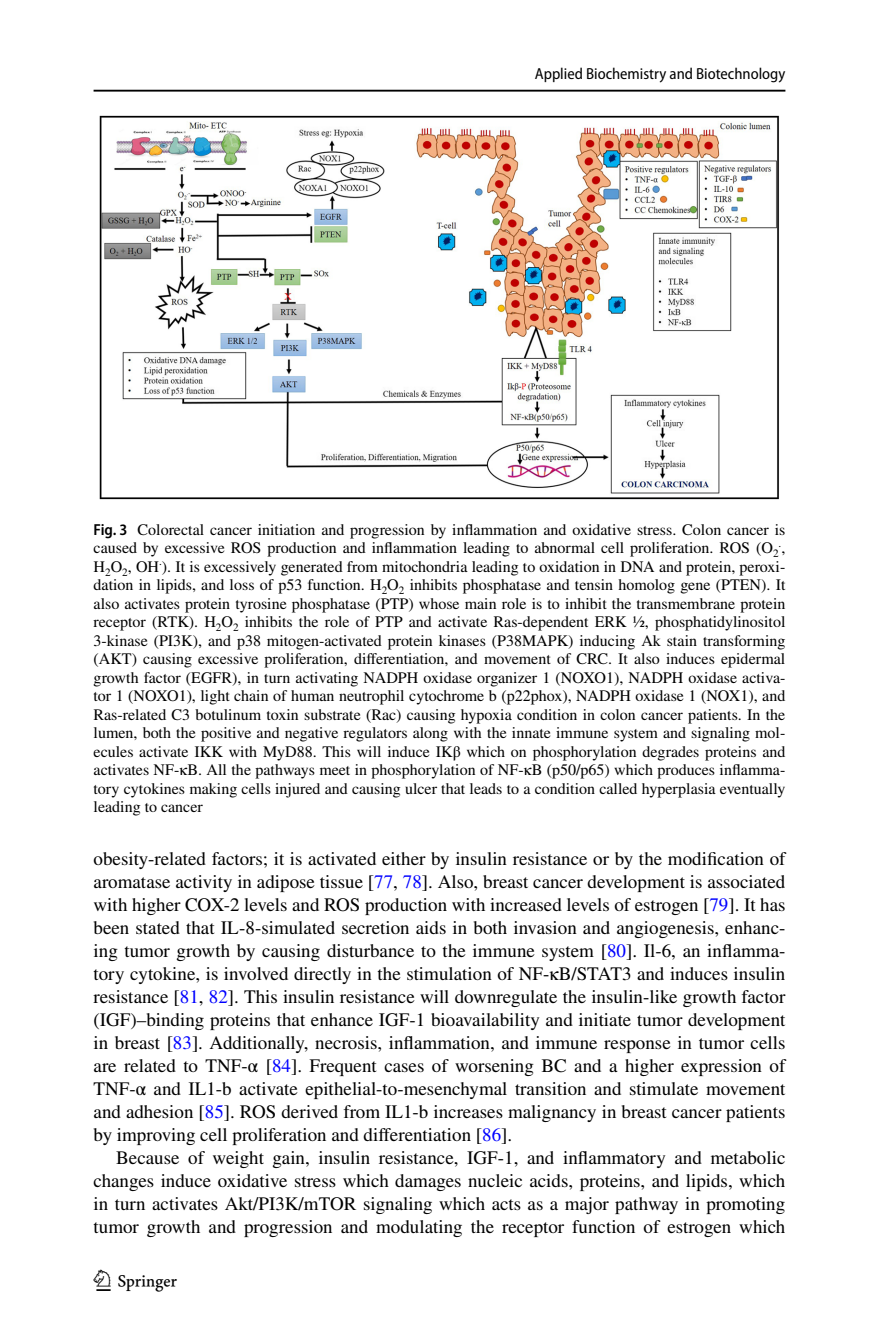
<style>
.page{position:relative;width:879px;height:1333px;background:#fff}
.page>*{position:absolute;margin:0;border:0;box-sizing:border-box;transform-origin:0 0}
.t1{font:30px "Springnew Regular 4";color:#000}
.t2{font:19px/23px "STIX";color:#000;text-align:justify}
.t3{font:16px/18.4px "STIX";color:#000}
.t4{font:semi-condensed 16px "Myriad Pro";color:#000}
.t5{font:11.2px "STIX";color:#000}
.s1{font-family:"Myriad Pro";font-weight:600;font-stretch:semi-condensed}
.s2{font-size:16px}
.s3{color:#00f}
</style>
<div class="page">
<hr style="left:94px;top:90px;width:691px;height:2px;background:#000">
<img style="left:99px;top:116px;width:680px;height:384px">
<p class="t4" style="left:535px;top:65px;width:252px">Applied Biochemistry and Biotechnology</p>
<p class="t3" style="left:94px;top:521px;width:693px"><span class="s1">Fig. 3</span> Colorectal cancer initiation and progression by inflammation and oxidative stress. Colon cancer is caused by excessive ROS production and inflammation leading to abnormal cell proliferation. ROS (O<sub>2</sub></p>
<p class="t5" style="left:778px;top:535px;width:8px">.<span class="s2">,</span></p>
<p class="t3" style="left:94px;top:558px;width:693px;text-align:justify">H<sub>2</sub>O<sub>2</sub>, OH<sup>.</sup>). It is excessively generated from mitochondria leading to oxidation in DNA and protein, peroxi&shy;dation in lipids, and loss of p53 function. H<sub>2</sub>O<sub>2</sub> inhibits phosphatase and tensin homolog gene (PTEN). It also activates protein tyrosine phosphatase (PTP) whose main role is to inhibit the transmembrane protein receptor (RTK). H<sub>2</sub>O<sub>2</sub> inhibits the role of PTP and activate Ras-dependent ERK ½, phosphatidylinositol 3-kinase (PI3K), and p38 mitogen-activated protein kinases (P38MAPK) inducing Ak stain transforming (AKT) causing excessive proliferation, differentiation, and movement of CRC. It also induces epidermal growth factor (EGFR), in turn activating NADPH oxidase organizer 1 (NOXO1), NADPH oxidase activa&shy;tor 1 (NOXO1), light chain of human neutrophil cytochrome b (p22phox), NADPH oxidase 1 (NOX1), and Ras-related C3 botulinum toxin substrate (Rac) causing hypoxia condition in colon cancer patients. In the lumen, both the positive and negative regulators along with the innate immune system and signaling mol&shy;ecules activate IKK with MyD88. This will induce IKβ which on phosphorylation degrades proteins and activates NF-κB. All the pathways meet in phosphorylation of NF-κB (p50/p65) which produces inflamma&shy;tory cytokines making cells injured and causing ulcer that leads to a condition called hyperplasia eventually leading to cancer</p>
<p class="t2" style="left:94px;top:848px;width:693px">obesity-related factors; it is activated either by insulin resistance or by the modification of aromatase activity in adipose tissue [<span class="s3">77</span>, <span class="s3">78</span>]. Also, breast cancer development is associated with higher COX-2 levels and ROS production with increased levels of estrogen [<span class="s3">79</span>]. It has been stated that IL-8-simulated secretion aids in both invasion and angiogenesis, enhanc&shy;ing tumor growth by causing disturbance to the immune system [<span class="s3">80</span>]. Il-6, an inflamma&shy;tory cytokine, is involved directly in the stimulation of NF-κB/STAT3 and induces insulin resistance [<span class="s3">81</span>, <span class="s3">82</span>]. This insulin resistance will downregulate the insulin-like growth factor (IGF)–binding proteins that enhance IGF-1 bioavailability and initiate tumor development in breast [<span class="s3">83</span>]. Additionally, necrosis, inflammation, and immune response in tumor cells are related to TNF-α [<span class="s3">84</span>]. Frequent cases of worsening BC and a higher expression of TNF-α and IL1-b activate epithelial-to-mesenchymal transition and stimulate movement and adhesion [<span class="s3">85</span>]. ROS derived from IL1-b increases malignancy in breast cancer patients by improving cell proliferation and differentiation [<span class="s3">86</span>].</p>
<p class="t2" style="left:94px;top:1147px;width:693px;text-indent:23px">Because of weight gain, insulin resistance, IGF-1, and inflammatory and metabolic changes induce oxidative stress which damages nucleic acids, proteins, and lipids, which in turn activates Akt/PI3K/mTOR signaling which acts as a major pathway in promoting tumor growth and progression and modulating the receptor function of estrogen which</p>
<h1 class="t1" style="left:96px;top:1269px;width:83px">1 3</h1>
</div>
